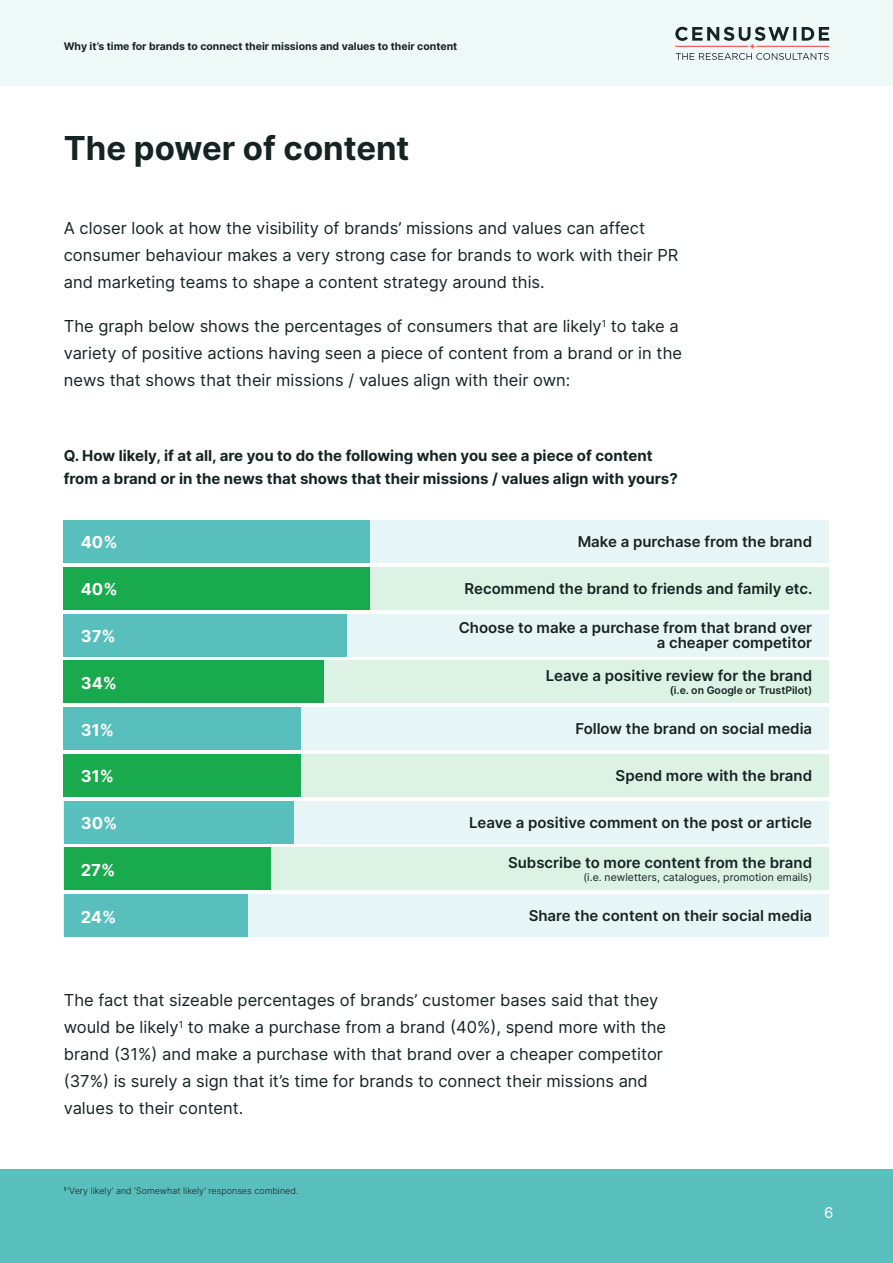
<style>
.page{position:relative;width:893px;height:1263px;background:#fff}
.page>*{position:absolute;margin:0;border:0;box-sizing:border-box;transform-origin:0 0}
.t1{font:700 33px "Inter";color:#162323}
.t2{font:16.5px/27px "Inter";color:#162323}
.t3{font:700 16.5px "Inter";color:#fff}
.t4{font:600 15px/15px "Inter";color:#162323;text-align:right}
.t5{font:700 15px/22.5px "Inter";color:#162323}
.t6{font:15px "Inter";color:#fff}
.t7{font:700 10.5px "Inter";color:#162323}
.t8{font:10.5px "Inter";color:#162323}
.t9{font:600 10.5px "Inter";color:#162323}
.t10{font:300 9px "Inter";color:#162323}
</style>
<div class="page">
<div style="left:0;top:0;width:893px;height:85px;background:#eef9f8"></div>
<div style="left:0;top:1169px;width:893px;height:94px;background:#59bfbd"></div>
<div style="left:64px;top:520px;width:765px;height:43px;background:#e6f5f5"></div>
<div style="left:64px;top:567px;width:765px;height:42px;background:#dcf2e4"></div>
<div style="left:64px;top:614px;width:765px;height:42px;background:#e6f5f5"></div>
<div style="left:64px;top:660px;width:765px;height:43px;background:#dcf2e4"></div>
<div style="left:64px;top:707px;width:765px;height:43px;background:#e6f5f5"></div>
<div style="left:64px;top:754px;width:765px;height:43px;background:#dcf2e4"></div>
<div style="left:64px;top:801px;width:765px;height:42px;background:#e6f5f5"></div>
<div style="left:64px;top:848px;width:765px;height:42px;background:#dcf2e4"></div>
<div style="left:64px;top:894px;width:765px;height:43px;background:#e6f5f5"></div>
<svg style="left:675px;top:27px;width:154px;height:33px"></svg>
<div style="left:64px;top:520px;width:306px;height:43px;background:#59bfbd"></div>
<div style="left:64px;top:567px;width:306px;height:42px;background:#18aa4c"></div>
<div style="left:64px;top:614px;width:283px;height:42px;background:#59bfbd"></div>
<div style="left:64px;top:660px;width:260px;height:43px;background:#18aa4c"></div>
<div style="left:64px;top:707px;width:237px;height:43px;background:#59bfbd"></div>
<div style="left:64px;top:754px;width:237px;height:43px;background:#18aa4c"></div>
<div style="left:64px;top:801px;width:229px;height:42px;background:#59bfbd"></div>
<div style="left:64px;top:848px;width:206px;height:42px;background:#18aa4c"></div>
<div style="left:64px;top:894px;width:183px;height:43px;background:#59bfbd"></div>
<p class="t7" style="left:64px;top:38px;width:395px">Why it’s time for brands to connect their missions and values to their content</p>
<p class="t1" style="left:64px;top:123px;width:347px">The power of content</p>
<p class="t2" style="left:64px;top:214px;width:616px">A closer look at how the visibility of brands’ missions and values can affect consumer behaviour makes a very strong case for brands to work with their PR and marketing teams to shape a content strategy around this.</p>
<p class="t2" style="left:64px;top:312px;width:620px">The graph below shows the percentages of consumers that are likely<sup>1</sup> to take a variety of positive actions having seen a piece of content from a brand or in the news that shows that their missions / values align with their own:</p>
<p class="t5" style="left:64px;top:444px;width:616px">Q. How likely, if at all, are you to do the following when you see a piece of content from a brand or in the news that shows that their missions / values align with yours?</p>
<p class="t3" style="left:81px;top:530px;width:38px">40%</p>
<p class="t3" style="left:81px;top:577px;width:38px">40%</p>
<p class="t3" style="left:81px;top:624px;width:36px">37%</p>
<p class="t3" style="left:81px;top:670px;width:38px">34%</p>
<p class="t3" style="left:81px;top:717px;width:35px">31%</p>
<p class="t3" style="left:81px;top:764px;width:35px">31%</p>
<p class="t3" style="left:81px;top:811px;width:38px">30%</p>
<p class="t3" style="left:81px;top:857px;width:36px">27%</p>
<p class="t3" style="left:81px;top:904px;width:37px">24%</p>
<p class="t4" style="left:578px;top:534px;width:236px">Make a purchase from the brand</p>
<p class="t4" style="left:465px;top:581px;width:349px">Recommend the brand to friends and family etc.</p>
<p class="t4" style="left:459px;top:620px;width:355px">Choose to make a purchase from that brand over a cheaper competitor</p>
<p class="t4" style="left:546px;top:667px;width:268px">Leave a positive review for the brand</p>
<p class="t9" style="left:670px;top:683px;width:144px">(i.e. on Google or TrustPilot)</p>
<p class="t4" style="left:575px;top:721px;width:238px">Follow the brand on social media</p>
<p class="t4" style="left:616px;top:768px;width:198px">Spend more with the brand</p>
<p class="t4" style="left:469px;top:814px;width:345px">Leave a positive comment on the post or article</p>
<p class="t4" style="left:508px;top:854px;width:306px">Subscribe to more content from the brand</p>
<p class="t8" style="left:583px;top:870px;width:230px">(i.e. newletters, catalogues, promotion emails)</p>
<p class="t4" style="left:529px;top:908px;width:285px">Share the content on their social media</p>
<p class="t2" style="left:64px;top:986px;width:604px">The fact that sizeable percentages of brands’ customer bases said that they would be likely<sup>1</sup> to make a purchase from a brand (40%), spend more with the brand (31%) and make a purchase with that brand over a cheaper competitor (37%) is surely a sign that it’s time for brands to connect their missions and values to their content.</p>
<p class="t10" style="left:64px;top:1184px;width:236px"><sup>1</sup> ‘Very likely’ and ‘Somewhat likely’ responses combined.</p>
<p class="t6" style="left:824px;top:1202px;width:11px">6</p>
</div>
